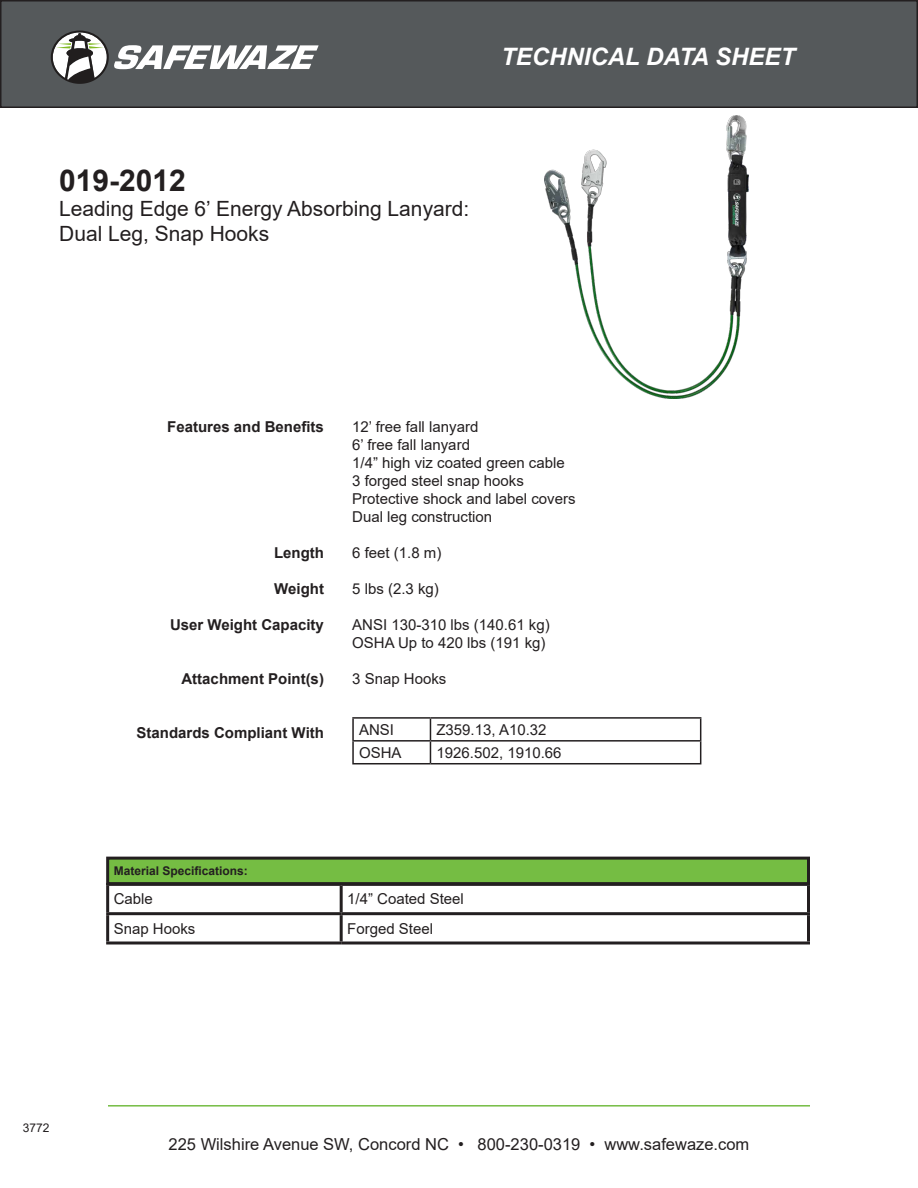
<style>
.page{position:relative;width:918px;height:1188px;background:#fff}
.page>*{position:absolute;margin:0;border:0;box-sizing:border-box;transform-origin:0 0}
.t1{font:700 30px "Arial";color:#231f20}
.t2{font:italic 700 24px "Arial";color:#fff}
.t3{font:21px "Arial";color:#231f20}
.t4{font:16.5px "Arial";color:#231f20}
.t5{font:15px "Arial";color:#231f20}
.t6{font:700 15px "Arial";color:#231f20}
.t7{font:700 12px "Arial";color:#231f20}
.t8{font:12px "Arial";color:#231f20}
</style>
<div class="page">
<div style="left:1px;top:1px;width:916px;height:106px;background:#55595b"></div>
<div style="left:0;top:0;width:918px;height:108px;border:2px solid #231f20"></div>
<svg style="left:51px;top:31px;width:268px;height:53px"></svg>
<hr style="left:108px;top:1105px;width:702px;height:2px;background:#75bd43">
<hr style="left:106px;top:883px;width:235px;height:3px;background:#231f20">
<hr style="left:106px;top:886px;width:3px;height:26px;background:#231f20">
<hr style="left:341px;top:883px;width:469px;height:3px;background:#231f20">
<hr style="left:340px;top:886px;width:3px;height:26px;background:#231f20">
<hr style="left:807px;top:886px;width:3px;height:26px;background:#231f20">
<hr style="left:106px;top:912px;width:235px;height:3px;background:#231f20">
<hr style="left:106px;top:915px;width:3px;height:27px;background:#231f20">
<hr style="left:341px;top:912px;width:469px;height:3px;background:#231f20">
<hr style="left:340px;top:915px;width:3px;height:27px;background:#231f20">
<hr style="left:807px;top:915px;width:3px;height:27px;background:#231f20">
<hr style="left:106px;top:942px;width:235px;height:3px;background:#231f20">
<hr style="left:341px;top:942px;width:469px;height:3px;background:#231f20">
<div style="left:108px;top:858px;width:700px;height:26px;background:#75bd43"></div>
<div style="left:106px;top:857px;width:704px;height:28px;border:3px solid #231f20"></div>
<hr style="left:352px;top:717px;width:78px;height:2px;background:#231f20">
<hr style="left:352px;top:719px;width:2px;height:21px;background:#231f20">
<hr style="left:430px;top:717px;width:271px;height:2px;background:#231f20">
<hr style="left:352px;top:740px;width:78px;height:2px;background:#231f20">
<hr style="left:352px;top:742px;width:2px;height:21px;background:#231f20">
<hr style="left:430px;top:740px;width:271px;height:2px;background:#231f20">
<svg style="left:430px;top:719px;width:1px;height:44px"></svg>
<svg style="left:700px;top:719px;width:1px;height:44px"></svg>
<hr style="left:352px;top:763px;width:78px;height:1px;background:#231f20">
<hr style="left:430px;top:763px;width:271px;height:1px;background:#231f20">
<img style="left:545px;top:116px;width:204px;height:283px">
<h2 class="t2" style="left:501px;top:40px;width:295px">TECHNICAL DATA SHEET</h2>
<p class="t1" style="left:59px;top:159px;width:128px">019-2012</p>
<p class="t3" style="left:59px;top:194px;width:412px">Leading Edge 6’ Energy Absorbing Lanyard:</p>
<p class="t3" style="left:59px;top:219px;width:212px">Dual Leg, Snap Hooks</p>
<p class="t6" style="left:167px;top:416px;width:158px">Features and Benefits</p>
<p class="t6" style="left:274px;top:542px;width:51px">Length</p>
<p class="t6" style="left:274px;top:578px;width:51px">Weight</p>
<p class="t6" style="left:170px;top:614px;width:155px">User Weight Capacity</p>
<p class="t6" style="left:182px;top:668px;width:144px">Attachment Point(s)</p>
<p class="t6" style="left:137px;top:722px;width:189px">Standards Compliant With</p>
<p class="t5" style="left:352px;top:416px;width:128px">12’ free fall lanyard</p>
<p class="t5" style="left:352px;top:434px;width:119px">6’ free fall lanyard</p>
<p class="t5" style="left:352px;top:452px;width:214px">1/4” high viz coated green cable</p>
<p class="t5" style="left:352px;top:470px;width:173px">3 forged steel snap hooks</p>
<p class="t5" style="left:352px;top:488px;width:225px">Protective shock and label covers</p>
<p class="t5" style="left:352px;top:506px;width:142px">Dual leg construction</p>
<p class="t5" style="left:352px;top:542px;width:91px">6 feet (1.8 m)</p>
<p class="t5" style="left:352px;top:578px;width:88px">5 lbs (2.3 kg)</p>
<p class="t5" style="left:352px;top:614px;width:199px">ANSI 130-310 lbs (140.61 kg)</p>
<p class="t5" style="left:352px;top:632px;width:195px">OSHA Up to 420 lbs (191 kg)</p>
<p class="t5" style="left:352px;top:668px;width:96px">3 Snap Hooks</p>
<p class="t5" style="left:359px;top:719px;width:37px">ANSI</p>
<p class="t5" style="left:436px;top:719px;width:112px">Z359.13, A10.32</p>
<p class="t5" style="left:359px;top:742px;width:44px">OSHA</p>
<p class="t5" style="left:436px;top:742px;width:127px">1926.502, 1910.66</p>
<p class="t7" style="left:114px;top:863px;width:136px">Material Specifications:</p>
<p class="t5" style="left:114px;top:889px;width:41px">Cable</p>
<p class="t5" style="left:347px;top:889px;width:118px">1/4” Coated Steel</p>
<p class="t5" style="left:114px;top:918px;width:83px">Snap Hooks</p>
<p class="t5" style="left:347px;top:918px;width:87px">Forged Steel</p>
<p class="t8" style="left:23px;top:1119px;width:28px">3772</p>
<p class="t4" style="left:169px;top:1132px;width:582px">225 Wilshire Avenue SW, Concord NC • 800-230-0319 • www.safewaze.com</p>
</div>
